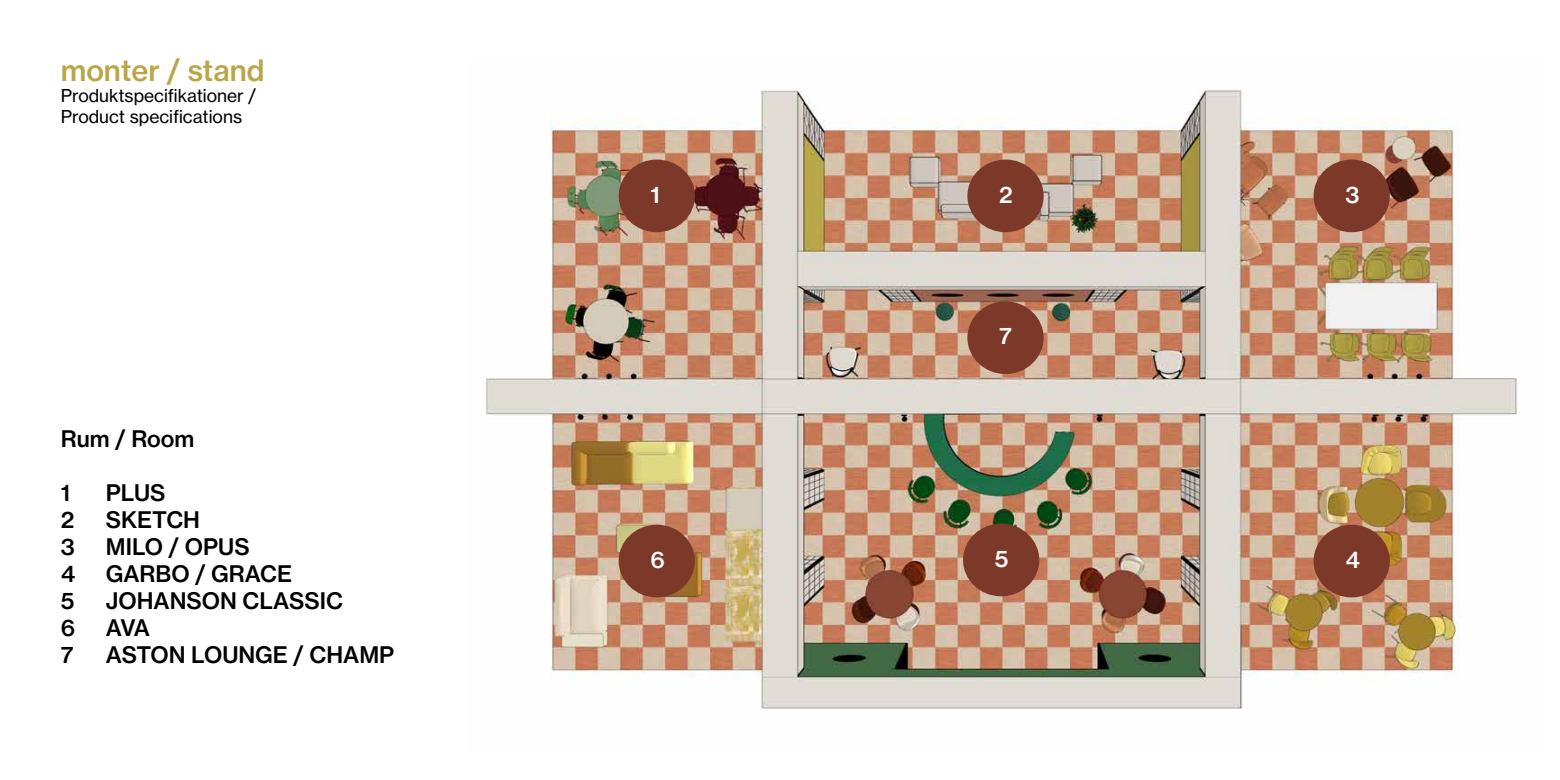
<style>
.page{position:relative;width:1560px;height:780px;background:#fff}
.page>*{position:absolute;margin:0;border:0;box-sizing:border-box;transform-origin:0 0}
.t1{font:29px "N Haas Grotesk TX Std 65 Md";color:#baa548}
.t2{font:22.5px "N Haas Grotesk TX Std 65 Md";color:#000}
.t3{font:22.5px "N Haas Grotesk TX Std 65 Md";color:#fff}
.t4{font:17.5px/21px "N Haas Grotesk TX Std 55 Rg";color:#000}
</style>
<div class="page">
<img style="left:485px;top:90px;width:1032px;height:619px">
<div style="left:618px;top:159px;width:76px;height:73px;background:#7c3929;border-radius:50%"></div>
<div style="left:967px;top:159px;width:76px;height:73px;background:#7c3929;border-radius:50%"></div>
<div style="left:1313px;top:159px;width:76px;height:73px;background:#7c3929;border-radius:50%"></div>
<div style="left:1313px;top:524px;width:76px;height:73px;background:#7c3929;border-radius:50%"></div>
<div style="left:962px;top:523px;width:77px;height:73px;background:#7c3929;border-radius:50%"></div>
<div style="left:967px;top:301px;width:76px;height:73px;background:#7c3929;border-radius:50%"></div>
<div style="left:618px;top:524px;width:76px;height:73px;background:#7c3929;border-radius:50%"></div>
<p class="t1" style="left:61px;top:52px;width:205px">monter / stand</p>
<p class="t4" style="left:61px;top:85px;width:197px">Produktspecifikationer /<br>Product specifications</p>
<p class="t2" style="left:61px;top:424px;width:135px">Rum / Room</p>
<p class="t2" style="left:61px;top:478px;width:11px">1</p>
<p class="t2" style="left:106px;top:478px;width:61px">PLUS</p>
<p class="t2" style="left:61px;top:505px;width:15px">2</p>
<p class="t2" style="left:106px;top:505px;width:96px">SKETCH</p>
<p class="t2" style="left:61px;top:532px;width:16px">3</p>
<p class="t2" style="left:106px;top:532px;width:145px">MILO / OPUS</p>
<p class="t2" style="left:61px;top:559px;width:16px">4</p>
<p class="t2" style="left:106px;top:559px;width:188px">GARBO / GRACE</p>
<p class="t2" style="left:61px;top:586px;width:15px">5</p>
<p class="t2" style="left:106px;top:586px;width:239px">JOHANSON CLASSIC</p>
<p class="t2" style="left:61px;top:613px;width:16px">6</p>
<p class="t2" style="left:106px;top:613px;width:46px">AVA</p>
<p class="t2" style="left:61px;top:640px;width:14px">7</p>
<p class="t2" style="left:106px;top:640px;width:290px">ASTON LOUNGE / CHAMP</p>
<p class="t3" style="left:650px;top:180px;width:11px">1</p>
<p class="t3" style="left:999px;top:180px;width:15px">2</p>
<p class="t3" style="left:1345px;top:180px;width:16px">3</p>
<p class="t3" style="left:650px;top:545px;width:16px">6</p>
<p class="t3" style="left:999px;top:322px;width:14px">7</p>
<p class="t3" style="left:994px;top:544px;width:15px">5</p>
<p class="t3" style="left:1345px;top:545px;width:16px">4</p>
</div>
